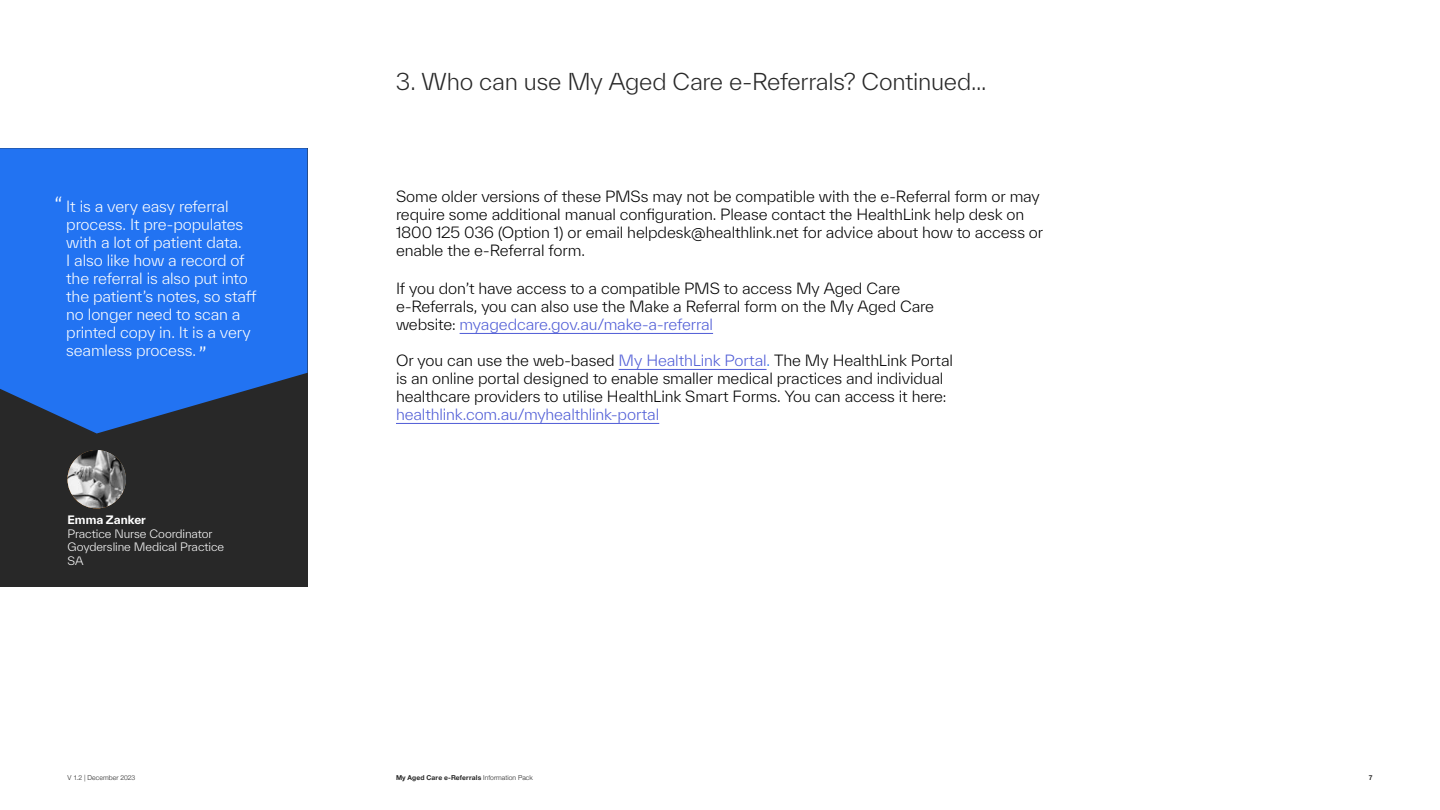
<style>
.page{position:relative;width:1440px;height:810px;background:#fff}
.page>*{position:absolute;margin:0;border:0;box-sizing:border-box;transform-origin:0 0}
.t1{font:300 22.5px "TWK Everett";letter-spacing:-.01em;color:#282828}
.t2{font:300 20.25px "TWK Everett";color:#fff}
.t3{font:300 15px/18px "TWK Everett";letter-spacing:-.01em;color:#000}
.t4{font:300 15px/18px "TWK Everett";letter-spacing:-.01em;color:#fff}
.t5{font:300 15px "TWK Everett";letter-spacing:-.01em;color:#4f5cd6}
.t6{font:300 11.25px/13.5px "TWK Everett";letter-spacing:-.01em;color:#fff}
.t7{font:700 11.25px "TWK Everett";color:#fff}
.t8{font:700 6.75px "Helvetica Neue";letter-spacing:.02em;color:#282828}
.t9{font:300 6.75px "Helvetica Neue";letter-spacing:.015em;color:#282828}
.s1{color:#4f5cd6}
.s2{color:#2273f2}
.s3{font-weight:300}
</style>
<div class="page">
<div style="left:0;top:148px;width:308px;height:438px;background:#282828"></div>
<svg style="left:0;top:148px;width:308px;height:285px;background:#226bde"></svg>
<hr style="left:460px;top:333px;width:253px;height:1px;background:#4f5cd6">
<hr style="left:619px;top:369px;width:148px;height:1px;background:#4f5cd6">
<hr style="left:396px;top:423px;width:263px;height:1px;background:#4f5cd6">
<svg style="left:68px;top:450px;width:58px;height:58px;background:#919191"></svg>
<h2 class="t2" style="left:55px;top:190px;width:9px">“</h2>
<p class="t4" style="left:66px;top:197px;width:192px">It is a very easy referral process. It pre-populates with a lot of patient data.<br>I also like how a record of the referral is also put into the patient’s notes, so staff no longer need to scan a printed copy in. It is a very seamless process.</p>
<h2 class="t2" style="left:207px;top:357px;width:9px;rotate:-180deg">“</h2>
<p class="t7" style="left:68px;top:512px;width:80px">Emma Zanker</p>
<p class="t6" style="left:68px;top:527px;width:158px">Practice Nurse Coordinator<br>Goydersline Medical Practice<br>SA</p>
<h1 class="t1" style="left:396px;top:67px;width:592px">3. Who can use My Aged Care e-Referrals? Continued...</h1>
<p class="t3" style="left:396px;top:187px;width:649px">Some older versions of these PMSs may not be compatible with the e-Referral form or may require some additional manual configuration. Please contact the HealthLink help desk on 1800 125 036 (Option 1) or email helpdesk@healthlink.net for advice about how to access or enable the e-Referral form.</p>
<p class="t3" style="left:396px;top:280px;width:540px">If you don’t have access to a compatible PMS to access My Aged Care e-Referrals, you can also use the Make a Referral form on the My Aged Care website: <span class="s1">myagedcare.gov.au/make-a-referral</span></p>
<p class="t3" style="left:396px;top:352px;width:559px">Or you can use the web-based <span class="s1">My HealthLink Portal</span><span class="s2">.</span> The My HealthLink Portal is an online portal designed to enable smaller medical practices and individual healthcare providers to utilise HealthLink Smart Forms. You can access it here:</p>
<p class="t5" style="left:396px;top:405px;width:265px">healthlink.com.au/myhealthlink-portal</p>
<p class="t9" style="left:68px;top:772px;width:69px">V 1.2 | December 2023</p>
<p class="t8" style="left:396px;top:772px;width:138px">My Aged Care e-Referrals <span class="s3">Information Pack</span></p>
<p class="t8" style="left:1369px;top:772px;width:5px">7</p>
</div>
